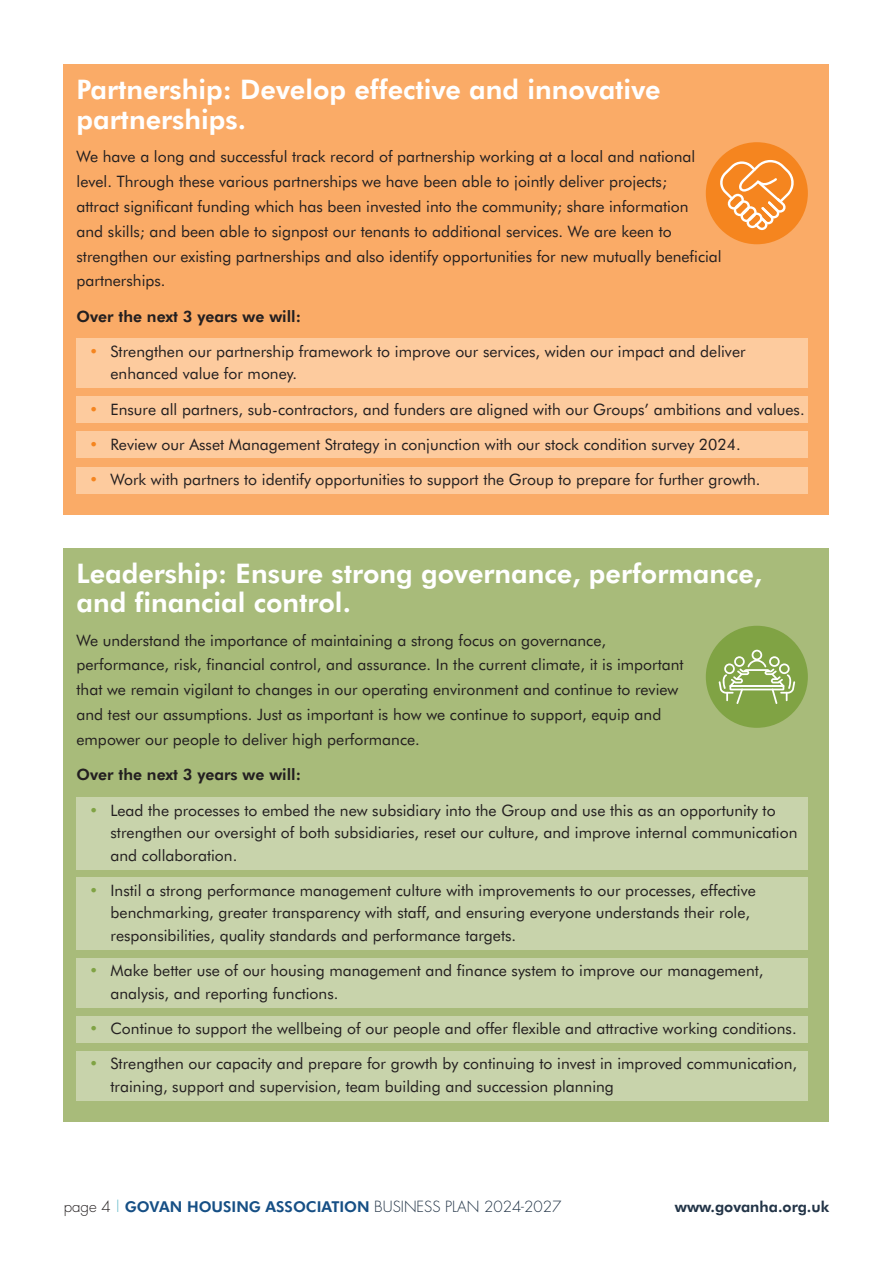
<style>
.page{position:relative;width:893px;height:1263px;background:#fff}
.page>*{position:absolute;margin:0;border:0;box-sizing:border-box;transform-origin:0 0}
.t1{font:800 27px/29.4px "Futura BT";color:#fff}
.t2{font:15.75px/24.9px "Futura BT";color:#231f20}
.t3{font:800 15.75px "Futura BT";color:#231f20}
.t4{font:800 15px "Futura BT";color:#164f85}
.t5{font:800 15px "Futura BT";color:#223447}
.s1{color:#f5851f}
.s2{color:#80a344}
.s3{font-family:"Futura";font-weight:300;color:#231f20}
.s4{font-family:"Futura";font-weight:300;color:#62baca}
.s5{font-family:"Futura";font-weight:300;color:#223447}
</style>
<div class="page">
<hr style="left:892px;top:0;width:1px;height:1263px;background:#1a81a2">
<div style="left:64px;top:549px;width:765px;height:573px;background:#a8bb7a"></div>
<div style="left:64px;top:64px;width:765px;height:450px;background:#faab67"></div>
<div style="left:77px;top:396px;width:731px;height:27px;background:#fdcb9e"></div>
<div style="left:77px;top:338px;width:731px;height:50px;background:#fdcb9e"></div>
<div style="left:77px;top:797px;width:731px;height:72px;background:#c8d3ab"></div>
<div style="left:77px;top:878px;width:731px;height:72px;background:#c8d3ab"></div>
<div style="left:77px;top:958px;width:731px;height:50px;background:#c8d3ab"></div>
<div style="left:77px;top:1016px;width:731px;height:27px;background:#c8d3ab"></div>
<div style="left:77px;top:1051px;width:731px;height:49px;background:#c8d3ab"></div>
<div style="left:77px;top:432px;width:731px;height:26px;background:#fdcb9e"></div>
<div style="left:77px;top:467px;width:731px;height:26px;background:#fdcb9e"></div>
<div style="left:706px;top:142px;width:102px;height:102px;background:#f5851f;border-radius:50%"></div>
<svg style="left:720px;top:160px;width:75px;height:70px"></svg>
<div style="left:706px;top:626px;width:102px;height:102px;background:#80a344;border-radius:50%"></div>
<svg style="left:719px;top:650px;width:76px;height:54px"></svg>
<h1 class="t1" style="left:77px;top:76px;width:586px">Partnership: Develop effective and innovative partnerships.</h1>
<p class="t2" style="left:77px;top:145px;width:647px">We have a long and successful track record of partnership working at a local and national level. Through these various partnerships we have been able to jointly deliver projects;<br>attract significant funding which has been invested into the community; share information<br>and skills; and been able to signpost our tenants to additional services. We are keen to strengthen our existing partnerships and also identify opportunities for new mutually beneficial partnerships.</p>
<p class="t3" style="left:77px;top:308px;width:226px">Over the next 3 years we will:</p>
<p class="t2" style="left:111px;top:341px;width:637px;line-height:22.5px;text-indent:-21px"><span class="s1">•</span> Strengthen our partnership framework to improve our services, widen our impact and deliver enhanced value for money.</p>
<p class="t2" style="left:89px;top:397px;width:717px"><span class="s1">•</span> Ensure all partners, sub-contractors, and funders are aligned with our Groups’ ambitions and values.</p>
<p class="t2" style="left:89px;top:433px;width:653px"><span class="s1">•</span> Review our Asset Management Strategy in conjunction with our stock condition survey 2024.</p>
<p class="t2" style="left:89px;top:468px;width:673px"><span class="s1">•</span> Work with partners to identify opportunities to support the Group to prepare for further growth.</p>
<h1 class="t1" style="left:77px;top:560px;width:687px">Leadership: Ensure strong governance, performance, and financial control.</h1>
<p class="t2" style="left:77px;top:628px;width:609px">We understand the importance of maintaining a strong focus on governance, performance, risk, financial control, and assurance. In the current climate, it is important that we remain vigilant to changes in our operating environment and continue to review and test our assumptions. Just as important is how we continue to support, equip and empower our people to deliver high performance.</p>
<p class="t3" style="left:77px;top:767px;width:226px">Over the next 3 years we will:</p>
<p class="t2" style="left:111px;top:800px;width:688px;line-height:22.5px;text-indent:-21px"><span class="s2">•</span> Lead the processes to embed the new subsidiary into the Group and use this as an opportunity to strengthen our oversight of both subsidiaries, reset our culture, and improve internal communication and collaboration.</p>
<p class="t2" style="left:111px;top:880px;width:647px;line-height:22.5px;text-indent:-21px"><span class="s2">•</span> Instil a strong performance management culture with improvements to our processes, effective benchmarking, greater transparency with staff, and ensuring everyone understands their role, responsibilities, quality standards and performance targets.</p>
<p class="t2" style="left:111px;top:960px;width:654px;line-height:22.5px;text-indent:-21px"><span class="s2">•</span> Make better use of our housing management and finance system to improve our management, analysis, and reporting functions.</p>
<p class="t2" style="left:89px;top:1017px;width:709px"><span class="s2">•</span> Continue to support the wellbeing of our people and offer flexible and attractive working conditions.</p>
<p class="t2" style="left:111px;top:1053px;width:688px;line-height:22.5px;text-indent:-21px"><span class="s2">•</span> Strengthen our capacity and prepare for growth by continuing to invest in improved communication, training, support and supervision, team building and succession planning</p>
<p class="t4" style="left:64px;top:1199px;width:499px"><span class="s3">page 4</span> <span class="s4">|</span> GOVAN HOUSING ASSOCIATION <span class="s5">BUSINESS PLAN 2024-2027</span></p>
<p class="t5" style="left:675px;top:1199px;width:156px">www.govanha.org.uk</p>
</div>
